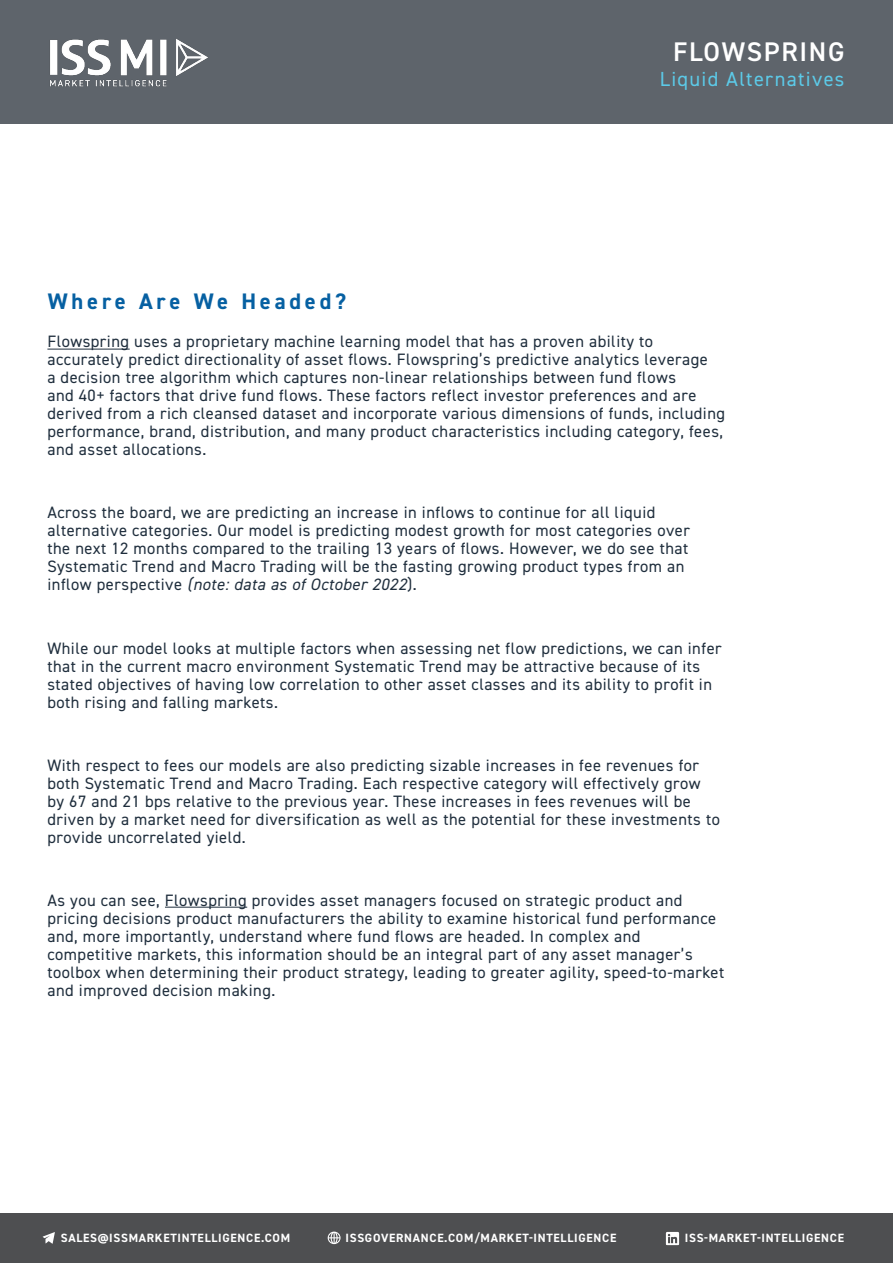
<style>
.page{position:relative;width:893px;height:1263px;background:#fff}
.page>*{position:absolute;margin:0;border:0;box-sizing:border-box;transform-origin:0 0}
.t1{font:600 27px "DIN2014";letter-spacing:.06em;color:#fff}
.t2{font:700 22.5px "DIN2014";letter-spacing:.17em;color:#0660a2}
.t3{font:20.4px "DIN2014";letter-spacing:.065em;color:#5ccae8}
.t4{font:16.5px/18px "DIN2014";letter-spacing:.03em;color:#1f2e3d}
.t5{font:700 12px "DIN2014";letter-spacing:.06em;color:#fff}
.s1{font-style:italic}
</style>
<div class="page">
<div style="left:0;top:0;width:893px;height:124px;background:#5e646b"></div>
<div style="left:0;top:1213px;width:893px;height:50px;background:#4e4f51"></div>
<svg style="left:43px;top:1232px;width:12px;height:12px"></svg>
<svg style="left:328px;top:1231px;width:13px;height:13px"></svg>
<img style="left:665px;top:1231px;width:15px;height:15px">
<img style="left:50px;top:39px;width:158px;height:48px">
<hr style="left:47px;top:349px;width:83px;height:1px;background:#1f2e3d">
<hr style="left:165px;top:907px;width:82px;height:1px;background:#1f2e3d">
<h2 class="t2" style="left:48px;top:286px;width:300px">Where Are We Headed?</h2>
<h1 class="t1" style="left:673px;top:34px;width:173px">FLOWSPRING</h1>
<p class="t3" style="left:660px;top:66px;width:186px">Liquid Alternatives</p>
<p class="t4" style="left:47px;top:332px;width:679px">Flowspring uses a proprietary machine learning model that has a proven ability to accurately predict directionality of asset flows. Flowspring’s predictive analytics leverage<br>a decision tree algorithm which captures non-linear relationships between fund flows<br>and 40+ factors that drive fund flows. These factors reflect investor preferences and are derived from a rich cleansed dataset and incorporate various dimensions of funds, including performance, brand, distribution, and many product characteristics including category, fees, and asset allocations.</p>
<p class="t4" style="left:47px;top:503px;width:644px">Across the board, we are predicting an increase in inflows to continue for all liquid alternative categories. Our model is predicting modest growth for most categories over the next 12 months compared to the trailing 13 years of flows. However, we do see that Systematic Trend and Macro Trading will be the fasting growing product types from an inflow perspective <span class="s1">(note: data as of October 2022</span>).</p>
<p class="t4" style="left:47px;top:638px;width:676px">While our model looks at multiple factors when assessing net flow predictions, we can infer that in the current macro environment Systematic Trend may be attractive because of its stated objectives of having low correlation to other asset classes and its ability to profit in both rising and falling markets.</p>
<p class="t4" style="left:47px;top:755px;width:674px">With respect to fees our models are also predicting sizable increases in fee revenues for both Systematic Trend and Macro Trading. Each respective category will effectively grow by 67 and 21 bps relative to the previous year. These increases in fees revenues will be driven by a market need for diversification as well as the potential for these investments to provide uncorrelated yield.</p>
<p class="t4" style="left:47px;top:890px;width:678px">As you can see, Flowspring provides asset managers focused on strategic product and pricing decisions product manufacturers the ability to examine historical fund performance and, more importantly, understand where fund flows are headed. In complex and competitive markets, this information should be an integral part of any asset manager’s toolbox when determining their product strategy, leading to greater agility, speed-to-market and improved decision making.</p>
<p class="t5" style="left:61px;top:1230px;width:231px">SALES@ISSMARKETINTELLIGENCE.COM</p>
<p class="t5" style="left:345px;top:1230px;width:272px">ISSGOVERNANCE.COM/MARKET-INTELLIGENCE</p>
<p class="t5" style="left:685px;top:1230px;width:161px">ISS-MARKET-INTELLIGENCE</p>
</div>
